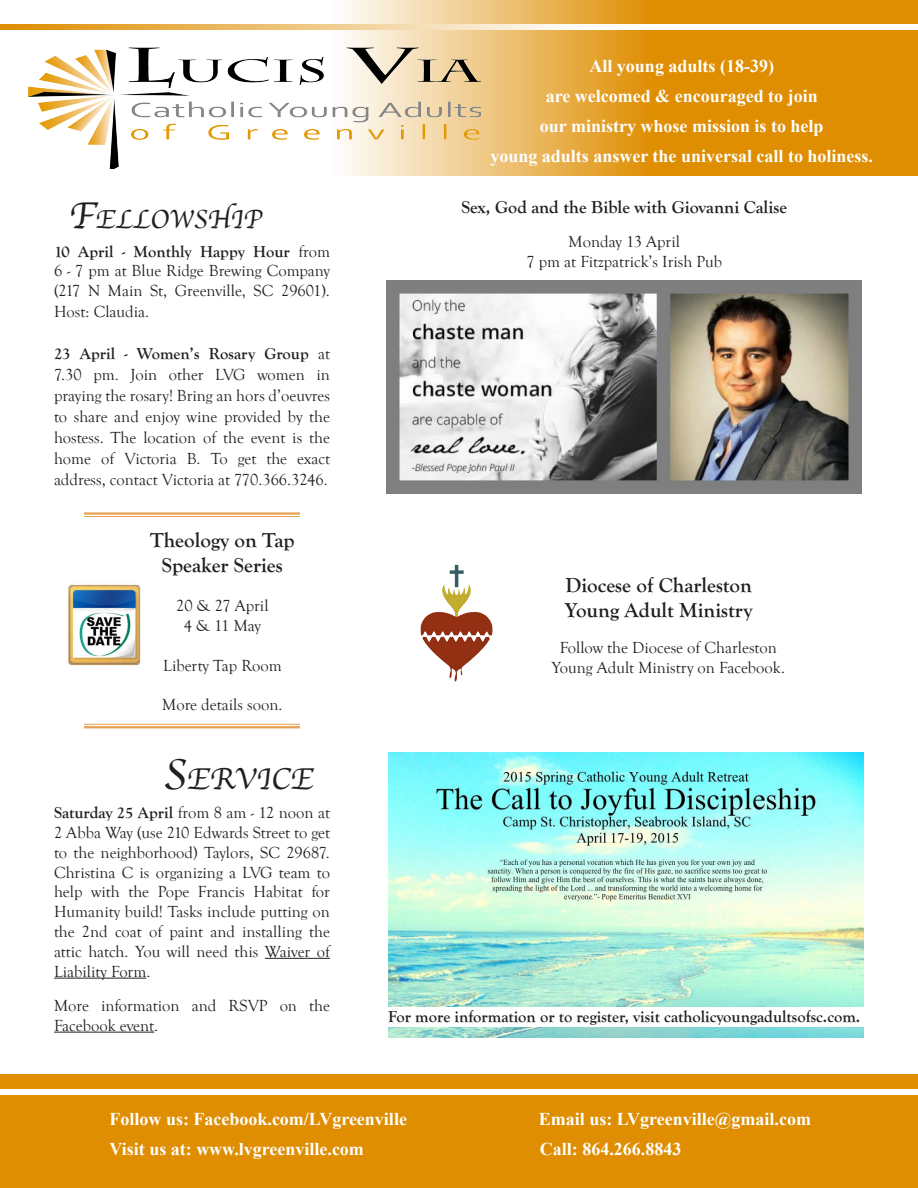
<style>
.page{position:relative;width:918px;height:1188px;background:#fff}
.page>*{position:absolute;margin:0;border:0;box-sizing:border-box;transform-origin:0 0}
.Paragraph_Style_1{font:31.5px "Apple Chancery";color:#231f20}
.Paragraph_Style_1-2{font:27.3px "Apple Chancery";color:#231f20}
.Paragraph_Style_1-3{font:700 21px "Goudy Old Style T";color:#231f20}
.Paragraph_Style_1-4{font:700 18px "Times New Roman";color:#fff}
.Paragraph_Style_1-5{font:700 18px "Goudy Old Style T";color:#231f20}
.Paragraph_Style_1-6{font:16.5px/19.8px "Goudy Old Style T";color:#231f20;text-align:justify}
.Paragraph_Style_1-7{font:700 16.5px "Goudy Old Style T";color:#231f20}
.s1{font-size:39px}
.s2{font-weight:700}
.s3{font-size:45px}
</style>
<div class="page">
<div style="left:0;top:1075px;width:918px;height:113px;background:#df8e01"></div>
<svg style="left:346px;top:0;width:572px;height:176px;background:#e39f27"></svg>
<img style="left:28px;top:41px;width:452px;height:128px">
<div style="left:0;top:24px;width:918px;height:6px;background:#fff"></div>
<svg style="left:0;top:24px;width:561px;height:6px;background:#edc379"></svg>
<div style="left:0;top:1089px;width:918px;height:6px;background:#fff"></div>
<img style="left:388px;top:752px;width:476px;height:286px">
<div style="left:388px;top:1008px;width:476px;height:19px;background:#fff"></div>
<img style="left:387px;top:281px;width:475px;height:212px">
<img style="left:66px;top:584px;width:75px;height:82px">
<hr style="left:84px;top:512px;width:216px;height:3px;background:#e79f53">
<hr style="left:84px;top:516px;width:216px;height:1px;background:#e79f53">
<hr style="left:84px;top:724px;width:216px;height:1px;background:#e79f53">
<hr style="left:84px;top:726px;width:216px;height:2px;background:#e79f53">
<hr style="left:265px;top:958px;width:65px;height:1px;background:#231f20">
<hr style="left:54px;top:978px;width:92px;height:1px;background:#231f20">
<hr style="left:54px;top:1032px;width:100px;height:1px;background:#231f20">
<img style="left:420px;top:564px;width:73px;height:118px">
<p class="Paragraph_Style_1-2" style="left:69px;top:197px;width:194px"><span class="s1">F</span>ELLOWSHIP</p>
<p class="Paragraph_Style_1-6" style="left:54px;top:241px;width:278px;line-height:20.2px"><span class="s2">10 April - Monthly Happy Hour</span> from 6 - 7 pm at Blue Ridge Brewing Company (217 N Main St, Greenville, SC 29601).<br>Host: Claudia.</p>
<p class="Paragraph_Style_1-6" style="left:54px;top:344px;width:278px;line-height:21px"><span class="s2">23 April - Women’s Rosary Group</span> at 7.30 pm. Join other LVG women in praying the rosary! Bring an hors d’oeuvres to share and enjoy wine provided by the hostess. The location of the event is the home of Victoria B. To get the exact address, contact Victoria at 770.366.3246.</p>
<p class="Paragraph_Style_1-3" style="left:150px;top:528px;width:146px">Theology on Tap</p>
<p class="Paragraph_Style_1-3" style="left:162px;top:553px;width:123px">Speaker Series</p>
<p class="Paragraph_Style_1-6" style="left:176px;top:596px;width:94px">20 &amp; 27 April</p>
<p class="Paragraph_Style_1-6" style="left:184px;top:616px;width:79px">4 &amp; 11 May</p>
<p class="Paragraph_Style_1-6" style="left:163px;top:656px;width:120px">Liberty Tap Room</p>
<p class="Paragraph_Style_1-6" style="left:162px;top:695px;width:122px">More details soon.</p>
<p class="Paragraph_Style_1" style="left:163px;top:754px;width:152px"><span class="s3">S</span>ERVICE</p>
<p class="Paragraph_Style_1-6" style="left:54px;top:803px;width:278px"><span class="s2">Saturday 25 April</span> from 8 am - 12 noon at 2 Abba Way (use 210 Edwards Street to get to the neighborhood) Taylors, SC 29687.<br>Christina C is organizing a LVG team to help with the Pope Francis Habitat for Humanity build! Tasks include putting on the 2nd coat of paint and installing the attic hatch. You will need this Waiver of Liability Form.</p>
<p class="Paragraph_Style_1-6" style="left:54px;top:996px;width:278px">More information and RSVP on the<br>Facebook event.</p>
<p class="Paragraph_Style_1-4" style="left:589px;top:54px;width:186px">All young adults (18-39)</p>
<p class="Paragraph_Style_1-4" style="left:546px;top:84px;width:274px">are welcomed &amp; encouraged to join</p>
<p class="Paragraph_Style_1-4" style="left:540px;top:114px;width:285px">our ministry whose mission is to help</p>
<p class="Paragraph_Style_1-4" style="left:490px;top:144px;width:384px">young adults answer the universal call to holiness.</p>
<p class="Paragraph_Style_1-5" style="left:461px;top:197px;width:327px">Sex, God and the Bible with Giovanni Calise</p>
<p class="Paragraph_Style_1-6" style="left:569px;top:232px;width:113px">Monday 13 April</p>
<p class="Paragraph_Style_1-6" style="left:526px;top:252px;width:197px">7 pm at Fitzpatrick’s Irish Pub</p>
<p class="Paragraph_Style_1-3" style="left:565px;top:573px;width:188px">Diocese of Charleston</p>
<p class="Paragraph_Style_1-3" style="left:565px;top:598px;width:189px">Young Adult Ministry</p>
<p class="Paragraph_Style_1-6" style="left:560px;top:638px;width:219px">Follow the Diocese of Charleston</p>
<p class="Paragraph_Style_1-6" style="left:551px;top:658px;width:235px">Young Adult Ministry on Facebook.</p>
<p class="Paragraph_Style_1-7" style="left:388px;top:1008px;width:474px">For more information or to register, visit catholicyoungadultsofsc.com.</p>
<p class="Paragraph_Style_1-4" style="left:110px;top:1107px;width:299px">Follow us: Facebook.com/LVgreenville</p>
<p class="Paragraph_Style_1-4" style="left:539px;top:1107px;width:274px">Email us: LVgreenville@gmail.com</p>
<p class="Paragraph_Style_1-4" style="left:110px;top:1137px;width:256px">Visit us at: www.lvgreenville.com</p>
<p class="Paragraph_Style_1-4" style="left:540px;top:1137px;width:143px">Call: 864.266.8843</p>
</div>
